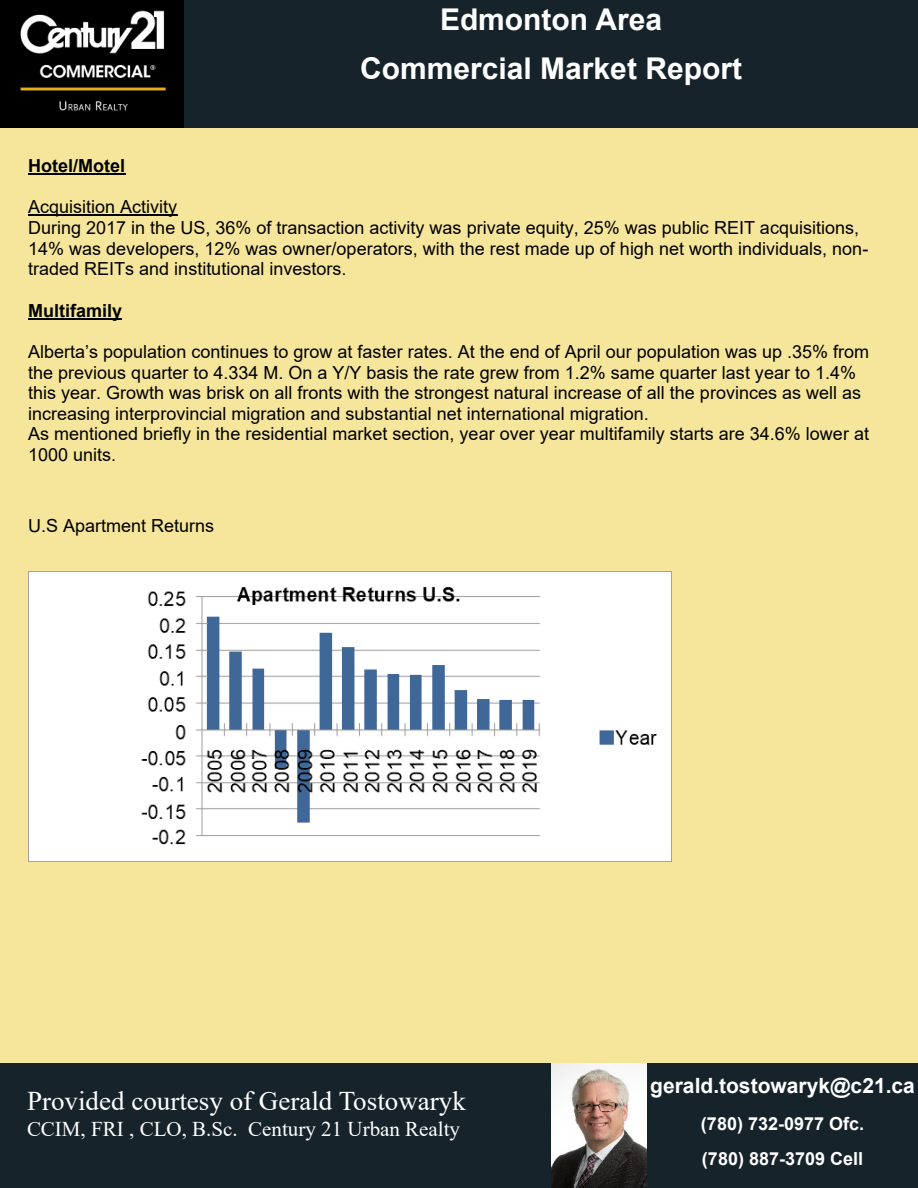
<style>
.page{position:relative;width:918px;height:1188px;background:#f6e69b}
.page>*{position:absolute;margin:0;border:0;box-sizing:border-box;transform-origin:0 0}
.t1{font:700 30px/49.3px "Arial";color:#fff;text-align:center}
.t2{font:27px "Times New Roman";color:#fff}
.t3{font:21px "Times New Roman";color:#fff}
.t4{font:700 21px "Arial";color:#fff}
.t5{font:18px/20.7px "Arial";color:#000}
.t6{font:700 18px/35.7px "Arial";color:#fff}
.t7{font:700 18px "Arial";color:#000}
</style>
<div class="page">
<img style="left:0;top:0;width:184px;height:128px">
<div style="left:184px;top:0;width:734px;height:128px;background:#17232b"></div>
<div style="left:0;top:1063px;width:551px;height:125px;background:#17232b"></div>
<img style="left:551px;top:1063px;width:96px;height:125px">
<div style="left:647px;top:1063px;width:271px;height:125px;background:#17232b"></div>
<hr style="left:28px;top:173px;width:97px;height:2px;background:#000">
<hr style="left:28px;top:215px;width:149px;height:1px;background:#000">
<hr style="left:28px;top:318px;width:94px;height:1px;background:#000">
<img style="left:28px;top:571px;width:644px;height:291px">
<h1 class="t1" style="left:360px;top:-2px;width:383px">Edmonton Area<br>Commercial Market Report</h1>
<p class="t7" style="left:28px;top:159px;width:99px">Hotel/Motel</p>
<p class="t5" style="left:28px;top:198px;width:842px">Acquisition Activity<br>During 2017 in the US, 36% of transaction activity was private equity, 25% was public REIT acquisitions, 14% was developers, 12% was owner/operators, with the rest made up of high net worth individuals, non&shy;traded REITs and institutional investors.</p>
<p class="t7" style="left:28px;top:304px;width:95px">Multifamily</p>
<p class="t5" style="left:28px;top:343px;width:843px">Alberta’s population continues to grow at faster rates. At the end of April our population was up .35% from the previous quarter to 4.334 M. On a Y/Y basis the rate grew from 1.2% same quarter last year to 1.4% this year. Growth was brisk on all fronts with the strongest natural increase of all the provinces as well as increasing interprovincial migration and substantial net international migration.<br>As mentioned briefly in the residential market section, year over year multifamily starts are 34.6% lower at 1000 units.</p>
<p class="t5" style="left:28px;top:517px;width:188px">U.S Apartment Returns</p>
<h2 class="t2" style="left:27px;top:1091px;width:440px">Provided courtesy of Gerald Tostowaryk</h2>
<p class="t3" style="left:27px;top:1121px;width:435px">CCIM, FRI , CLO, B.Sc. Century 21 Urban Realty</p>
<p class="t4" style="left:650px;top:1078px;width:266px">gerald.tostowaryk@c21.ca</p>
<p class="t6" style="left:701px;top:1107px;width:165px">(780) 732-0977 Ofc. (780) 887-3709 Cell</p>
</div>
